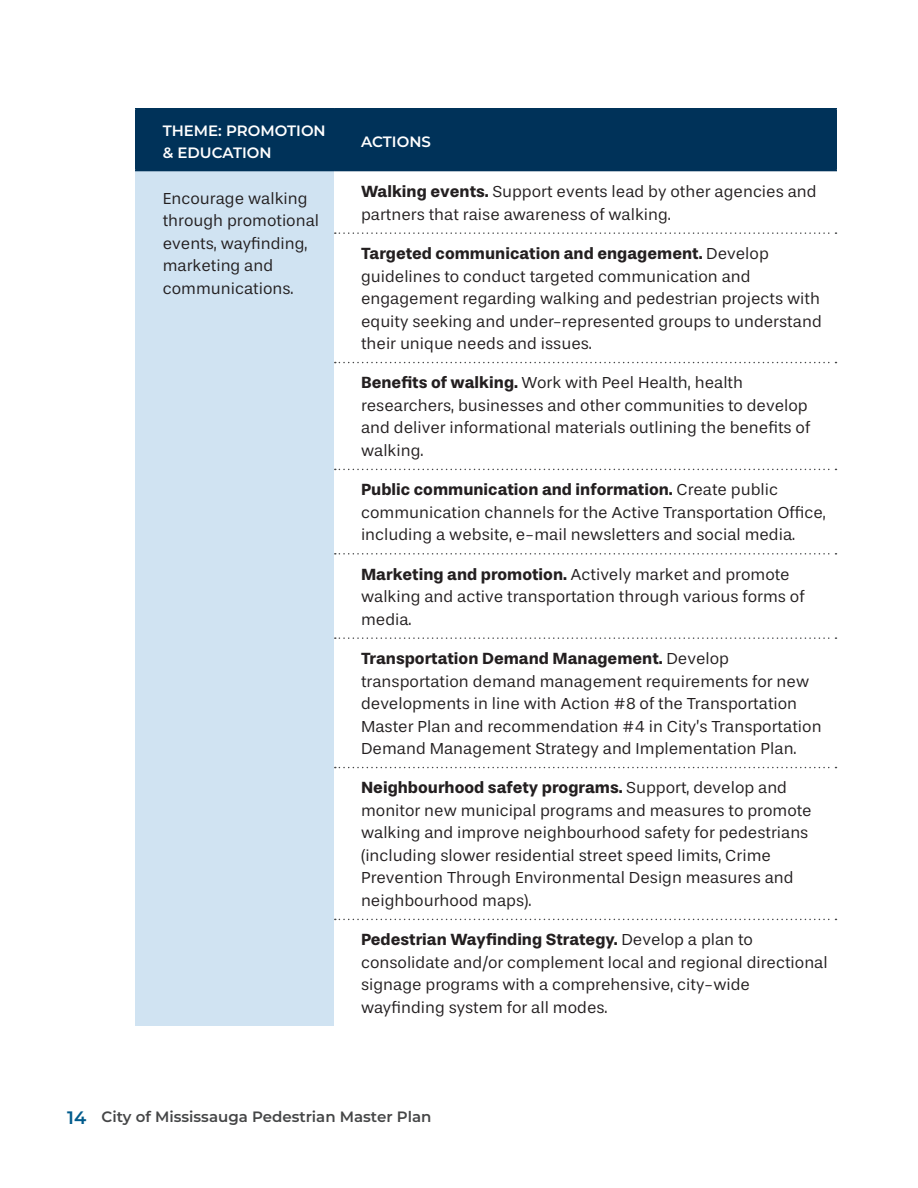
<style>
.page{position:relative;width:918px;height:1188px;background:#fff}
.page>*{position:absolute;margin:0;border:0;box-sizing:border-box;transform-origin:0 0}
.Body_Text{font:16.5px/22.5px "Stevie Sans";color:#231f20}
.t1{font:600 15px "Montserrat";color:#454647}
.Table_Heading{font:600 15px/22.5px "Montserrat";color:#fff}
.s1{font-weight:700}
.s2{font-size:18px;color:#005b8c}
</style>
<div class="page">
<div style="left:136px;top:110px;width:700px;height:60px;background:#003259"></div>
<div style="left:136px;top:171px;width:198px;height:855px;background:#d0e3f2"></div>
<hr style="left:135px;top:108px;width:199px;height:2px;background:#003259">
<hr style="left:135px;top:110px;width:1px;height:60px;background:#003259">
<hr style="left:334px;top:108px;width:503px;height:2px;background:#003259">
<hr style="left:333px;top:110px;width:2px;height:60px;background:#003259">
<hr style="left:836px;top:110px;width:1px;height:60px;background:#003259">
<hr style="left:135px;top:170px;width:199px;height:1px;background:#003259">
<hr style="left:334px;top:170px;width:503px;height:1px;background:#003259">
<svg style="left:335px;top:232px;width:501px;height:2px"></svg>
<svg style="left:335px;top:362px;width:501px;height:1px"></svg>
<svg style="left:335px;top:553px;width:501px;height:2px"></svg>
<svg style="left:335px;top:637px;width:501px;height:2px"></svg>
<svg style="left:335px;top:767px;width:501px;height:1px"></svg>
<svg style="left:335px;top:919px;width:501px;height:1px"></svg>
<svg style="left:335px;top:469px;width:501px;height:1px"></svg>
<p class="Table_Heading" style="left:163px;top:118px;width:165px">THEME: PROMOTION &amp; EDUCATION</p>
<p class="Table_Heading" style="left:361px;top:130px;width:71px">ACTIONS</p>
<p class="Body_Text" style="left:163px;top:187px;width:158px">Encourage walking through promotional events, wayfinding, marketing and communications.</p>
<p class="Body_Text" style="left:361px;top:180px;width:457px"><span class="s1">Walking events.</span> Support events lead by other agencies and partners that raise awareness of walking.</p>
<p class="Body_Text" style="left:361px;top:242px;width:462px"><span class="s1">Targeted communication and engagement.</span> Develop guidelines to conduct targeted communication and engagement regarding walking and pedestrian projects with equity seeking and under-represented groups to understand their unique needs and issues.</p>
<p class="Body_Text" style="left:361px;top:372px;width:451px"><span class="s1">Benefits of walking.</span> Work with Peel Health, health researchers, businesses and other communities to develop and deliver informational materials outlining the benefits of walking.</p>
<p class="Body_Text" style="left:361px;top:479px;width:466px"><span class="s1">Public communication and information.</span> Create public communication channels for the Active Transportation Office, including a website, e-mail newsletters and social media.</p>
<p class="Body_Text" style="left:361px;top:563px;width:445px"><span class="s1">Marketing and promotion.</span> Actively market and promote walking and active transportation through various forms of media.</p>
<p class="Body_Text" style="left:361px;top:647px;width:462px"><span class="s1">Transportation Demand Management.</span> Develop transportation demand management requirements for new developments in line with Action #8 of the Transportation Master Plan and recommendation #4 in City’s Transportation Demand Management Strategy and Implementation Plan.</p>
<p class="Body_Text" style="left:361px;top:777px;width:452px"><span class="s1">Neighbourhood safety programs.</span> Support, develop and monitor new municipal programs and measures to promote walking and improve neighbourhood safety for pedestrians (including slower residential street speed limits, Crime Prevention Through Environmental Design measures and neighbourhood maps).</p>
<p class="Body_Text" style="left:361px;top:929px;width:468px"><span class="s1">Pedestrian Wayfinding Strategy.</span> Develop a plan to consolidate and/or complement local and regional directional signage programs with a comprehensive, city-wide wayfinding system for all modes.</p>
<p class="t1" style="left:67px;top:1106px;width:366px"><span class="s2">14</span> City of Mississauga Pedestrian Master Plan</p>
</div>
